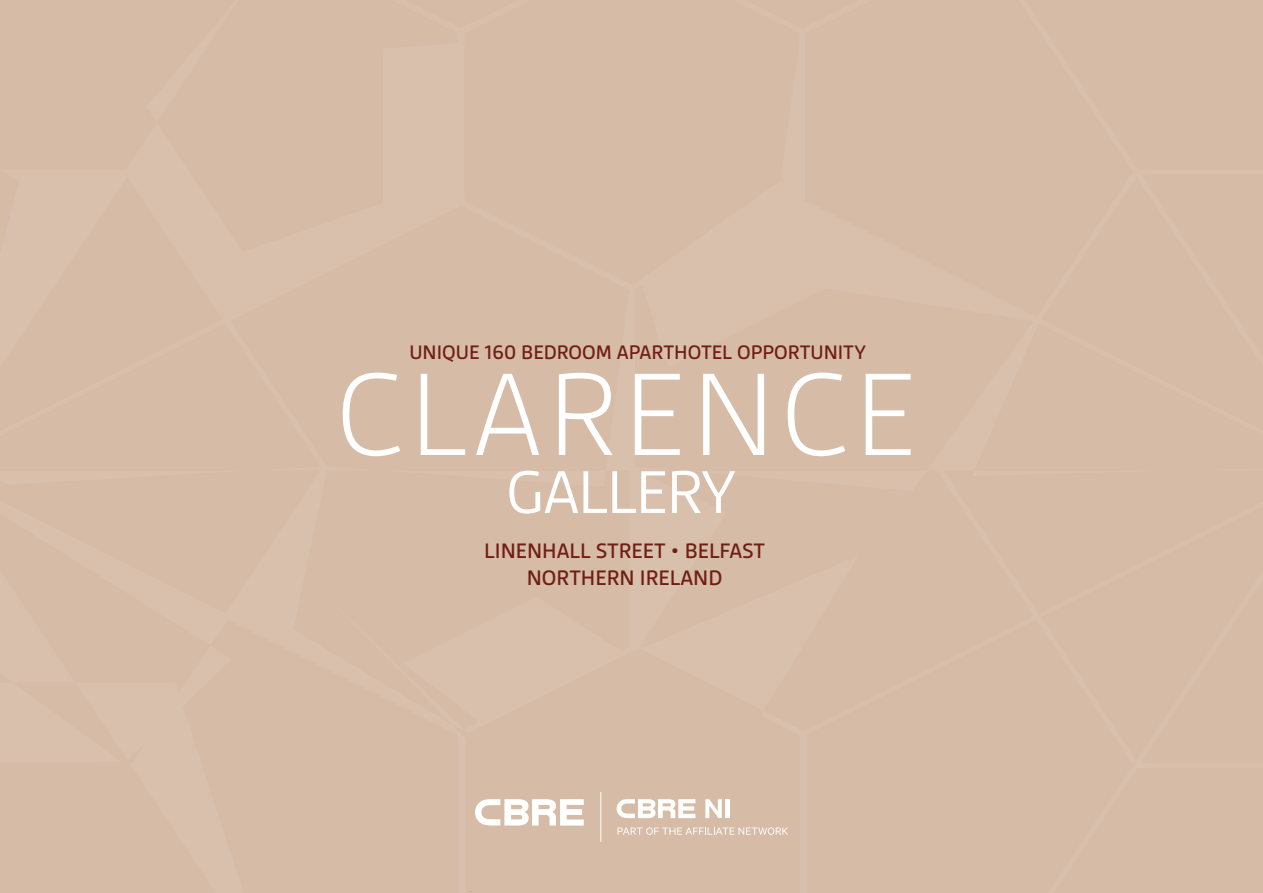
<style>
.page{position:relative;width:1263px;height:893px;background:#d6bba7}
.page>*{position:absolute;margin:0;border:0;box-sizing:border-box;transform-origin:0 0}
.t1{font:300 126px "Gesta";letter-spacing:.05em;color:#fff}
.t2{font:64.8px "Gesta";letter-spacing:-.02em;color:#fff}
.t3{font:500 22.5px/27px "Gesta";color:#711e13;text-align:center}
.t4{font:500 21px "Gesta";color:#711e13}
</style>
<div class="page">
<svg style="left:705px;top:799px;width:17px;height:19px"></svg>
<hr style="left:725px;top:799px;width:4px;height:19px;background:#fff">
<svg style="left:617px;top:799px;width:78px;height:19px"></svg>
<svg style="left:617px;top:827px;width:171px;height:8px"></svg>
<svg style="left:475px;top:799px;width:109px;height:26px"></svg>
<hr style="left:600px;top:792px;width:1px;height:50px;background:#fff">
<p class="t4" style="left:409px;top:340px;width:458px">UNIQUE 160 BEDROOM APARTHOTEL OPPORTUNITY</p>
<h1 class="t1" style="left:337px;top:343px;width:581px">CLARENCE</h1>
<h2 class="t2" style="left:506px;top:455px;width:232px">GALLERY</h2>
<p class="t3" style="left:484px;top:537px;width:282px">LINENHALL STREET • BELFAST<br>NORTHERN IRELAND</p>
</div>
